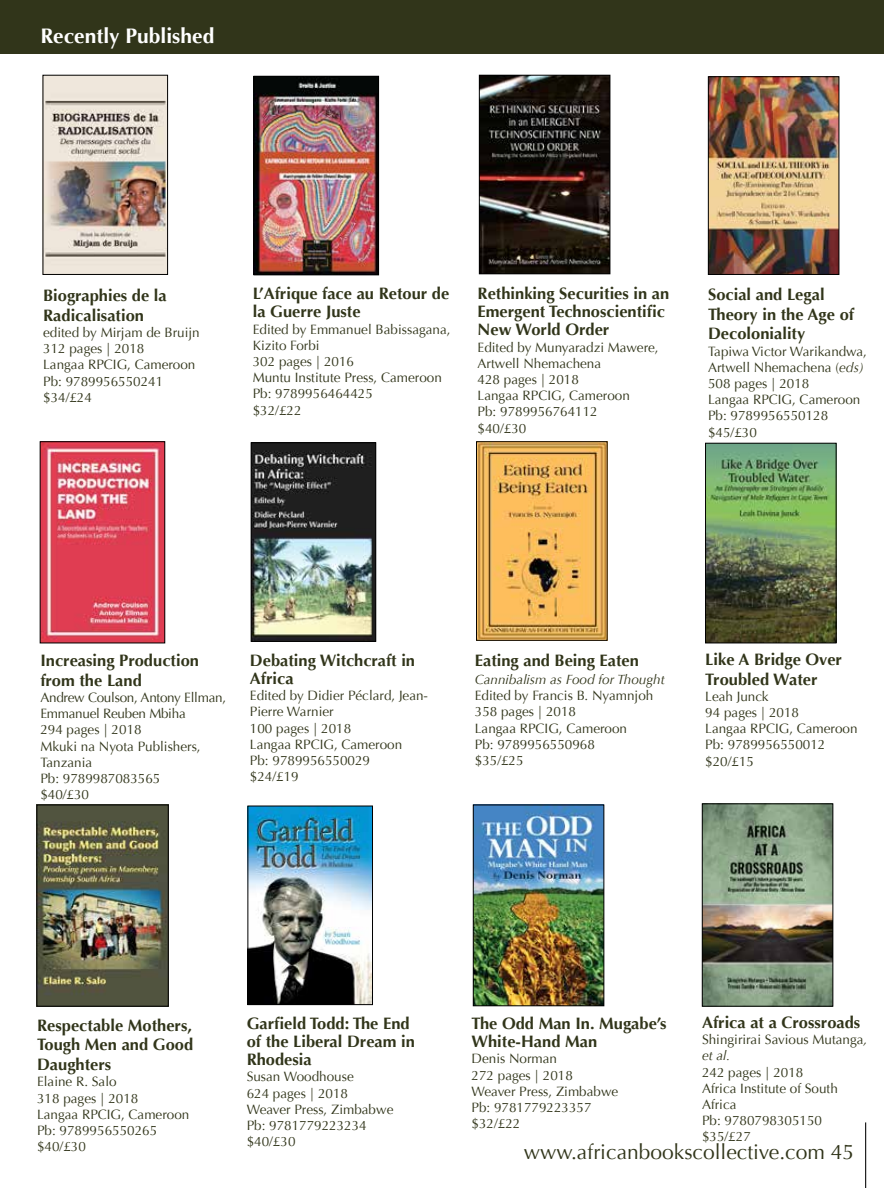
<style>
.page{position:relative;width:884px;height:1188px;background:#fff}
.page>*{position:absolute;margin:0;border:0;box-sizing:border-box;transform-origin:0 0}
.t1{font:21px "Optima";color:#31351a}
.t2{font:700 21px "Optima";color:#fff}
.t3{font:700 16.5px/19.8px "Optima";color:#31351a}
.t4{font:13.5px/16.2px "Optima";color:#31351a}
.t5{font:italic 13.5px "Optima";color:#31351a}
.s1{font-style:italic}
</style>
<div class="page">
<img style="left:45px;top:77px;width:121px;height:196px">
<div style="left:43px;top:75px;width:125px;height:200px;border:1px solid #000"></div>
<img style="left:256px;top:78px;width:121px;height:195px">
<div style="left:254px;top:76px;width:125px;height:199px;border:1px solid #000"></div>
<img style="left:481px;top:77px;width:127px;height:195px">
<div style="left:479px;top:75px;width:131px;height:199px;border:1px solid #000"></div>
<img style="left:710px;top:78px;width:127px;height:195px">
<div style="left:708px;top:76px;width:131px;height:199px;border:1px solid #000"></div>
<div style="left:0;top:0;width:884px;height:54px;background:#31351a"></div>
<img style="left:42px;top:443px;width:121px;height:198px">
<img style="left:253px;top:445px;width:121px;height:195px">
<div style="left:251px;top:443px;width:125px;height:199px;border:1px solid #000"></div>
<img style="left:478px;top:443px;width:127px;height:196px">
<div style="left:476px;top:441px;width:131px;height:200px;border:1px solid #000"></div>
<img style="left:707px;top:445px;width:127px;height:196px">
<div style="left:705px;top:443px;width:131px;height:200px;border:1px solid #000"></div>
<img style="left:39px;top:807px;width:127px;height:197px">
<div style="left:37px;top:805px;width:131px;height:201px;border:1px solid #000"></div>
<img style="left:250px;top:808px;width:121px;height:195px">
<div style="left:248px;top:806px;width:125px;height:199px;border:1px solid #000"></div>
<img style="left:475px;top:807px;width:127px;height:197px">
<div style="left:473px;top:805px;width:131px;height:201px;border:1px solid #000"></div>
<img style="left:704px;top:806px;width:127px;height:198px">
<div style="left:702px;top:804px;width:131px;height:202px;border:1px solid #000"></div>
<hr style="left:865px;top:1122px;width:1px;height:66px;background:#000">
<h1 class="t2" style="left:40px;top:24px;width:175px">Recently Published</h1>
<p class="t3" style="left:43px;top:286px;width:125px">Biographies de la<br>Radicalisation</p>
<p class="t4" style="left:43px;top:324px;width:158px">edited by Mirjam de Bruijn<br>312 pages | 2018<br>Langaa RPCIG, Cameroon<br>Pb: 9789956550241 $34/£24</p>
<p class="t3" style="left:253px;top:285px;width:198px;line-height:18px">L’Afrique face au Retour de la Guerre Juste</p>
<p class="t4" style="left:253px;top:321px;width:199px">Edited by Emmanuel Babissagana,<br>Kizito Forbi<br>302 pages | 2016<br>Muntu Institute Press, Cameroon<br>Pb: 9789956464425<br>$32/£22</p>
<p class="t3" style="left:478px;top:285px;width:193px;line-height:18px">Rethinking Securities in an<br>Emergent Technoscientific<br>New World Order</p>
<p class="t4" style="left:478px;top:339px;width:183px">Edited by Munyaradzi Mawere,<br>Artwell Nhemachena<br>428 pages | 2018<br>Langaa RPCIG, Cameroon<br>Pb: 9789956764112<br>$40/£30</p>
<p class="t3" style="left:708px;top:284px;width:147px">Social and Legal<br>Theory in the Age of<br>Decoloniality</p>
<p class="t4" style="left:708px;top:343px;width:160px">Tapiwa Victor Warikandwa,<br>Artwell Nhemachena (<span class="s1">eds)<br></span>508 pages | 2018<br>Langaa RPCIG, Cameroon<br>Pb: 9789956550128 $45/£30</p>
<p class="t3" style="left:40px;top:651px;width:160px">Increasing Production from the Land</p>
<p class="t4" style="left:40px;top:689px;width:187px">Andrew Coulson, Antony Ellman,<br>Emmanuel Reuben Mbiha<br>294 pages | 2018<br>Mkuki na Nyota Publishers,<br>Tanzania<br>Pb: 9789987083565<br>$40/£30</p>
<p class="t3" style="left:250px;top:652px;width:167px;line-height:18px">Debating Witchcraft in<br>Africa</p>
<p class="t4" style="left:250px;top:688px;width:180px">Edited by Didier Péclard, Jean-<br>Pierre Warnier<br>100 pages | 2018<br>Langaa RPCIG, Cameroon<br>Pb: 9789956550029<br>$24/£19</p>
<p class="t3" style="left:475px;top:651px;width:166px">Eating and Being Eaten</p>
<p class="t5" style="left:475px;top:671px;width:191px">Cannibalism as Food for Thought</p>
<p class="t4" style="left:475px;top:688px;width:180px">Edited by Francis B. Nyamnjoh<br>358 pages | 2018<br>Langaa RPCIG, Cameroon<br>Pb: 9789956550968<br>$35/£25</p>
<p class="t3" style="left:705px;top:649px;width:138px">Like A Bridge Over<br>Troubled Water</p>
<p class="t4" style="left:705px;top:688px;width:154px">Leah Junck<br>94 pages | 2018<br>Langaa RPCIG, Cameroon<br>Pb: 9789956550012 $20/£15</p>
<p class="t3" style="left:37px;top:1015px;width:158px;text-align:justify">Respectable Mothers, Tough Men and Good Daughters</p>
<p class="t4" style="left:37px;top:1074px;width:154px">Elaine R. Salo<br>318 pages | 2018<br>Langaa RPCIG, Cameroon<br>Pb: 9789956550265 $40/£30</p>
<p class="t3" style="left:247px;top:1015px;width:170px;line-height:18px">Garfield Todd: The End of the Liberal Dream in<br>Rhodesia</p>
<p class="t4" style="left:247px;top:1069px;width:148px">Susan Woodhouse<br>624 pages | 2018<br>Weaver Press, Zimbabwe<br>Pb: 9781779223234 $40/£30</p>
<p class="t3" style="left:702px;top:1013px;width:160px">Africa at a Crossroads</p>
<p class="t4" style="left:702px;top:1032px;width:167px">Shingirirai Savious Mutanga<span class="s1">, et al.</span></p>
<p class="t4" style="left:702px;top:1064px;width:137px">242 pages | 2018<br>Africa Institute of South<br>Africa<br>Pb: 9780798305150 $35/£27</p>
<h1 class="t1" style="left:524px;top:1140px;width:332px">www.africanbookscollective.com 45</h1>
<p class="t3" style="left:472px;top:1015px;width:196px;line-height:18px">The Odd Man In. Mugabe’s<br>White-Hand Man</p>
<p class="t4" style="left:472px;top:1051px;width:148px">Denis Norman<br>272 pages | 2018<br>Weaver Press, Zimbabwe<br>Pb: 9781779223357 $32/£22</p>
</div>
